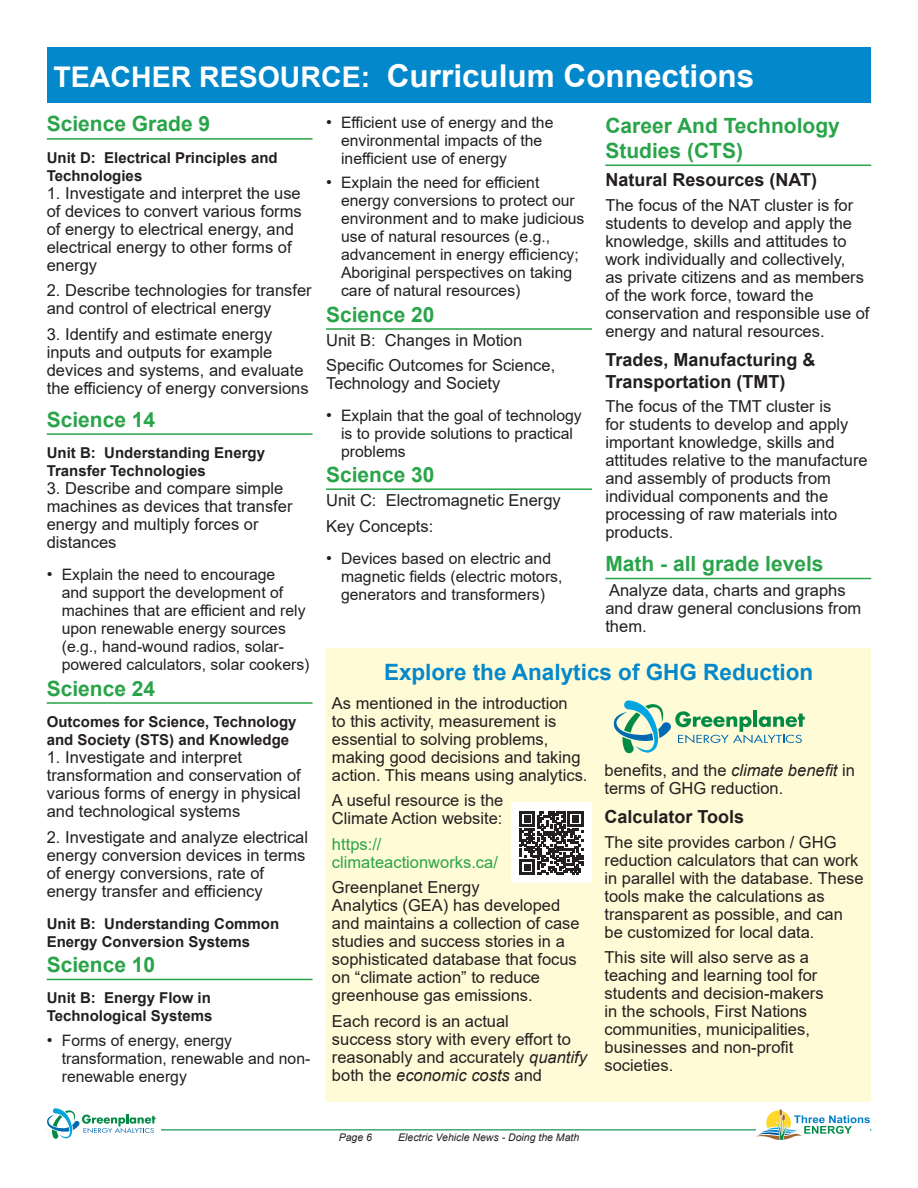
<style>
.page{position:relative;width:918px;height:1188px;background:#fff}
.page>*{position:absolute;margin:0;border:0;box-sizing:border-box;transform-origin:0 0}
.Header_1{font:700 31.5px "Arial";color:#fff}
.Header_1-2{font:700 22.5px "Arial";color:#0388cb}
.Header_2{font:700 21px/25.2px "Arial";color:#29a449}
.Header_3{font:700 18px/21.6px "Arial";color:#231f20}
.Body{font:16.5px/18px "Arial";color:#231f20}
.Body_with_space_after{font:16.5px/18px "Arial";color:#231f20}
.Body-2{font:16.5px/18px "Arial";color:#29a449}
.t1{font:15.75px/18px "Arial";color:#231f20}
.Header_4{font:700 15px/18px "Arial";color:#231f20}
.t2{font:italic 10.5px "Arial";color:#231f20}
.s1{font-size:28.5px}
.s2{font-size:16.5px}
.s3{font-style:italic}
</style>
<div class="page">
<hr style="left:47px;top:1129px;width:824px;height:1px;background:#038b46">
<div style="left:47px;top:1107px;width:114px;height:34px;background:#fff"></div>
<svg style="left:47px;top:1108px;width:109px;height:31px"></svg>
<div style="left:756px;top:1107px;width:114px;height:34px;background:#fff"></div>
<svg style="left:757px;top:1109px;width:113px;height:31px"></svg>
<hr style="left:47px;top:138px;width:266px;height:2px;background:#29a449">
<hr style="left:47px;top:433px;width:266px;height:2px;background:#29a449">
<hr style="left:47px;top:702px;width:266px;height:2px;background:#29a449">
<hr style="left:47px;top:979px;width:266px;height:1px;background:#29a449">
<hr style="left:326px;top:328px;width:266px;height:2px;background:#29a449">
<hr style="left:326px;top:488px;width:266px;height:2px;background:#29a449">
<hr style="left:605px;top:165px;width:266px;height:1px;background:#29a449">
<hr style="left:605px;top:578px;width:266px;height:1px;background:#29a449">
<div style="left:47px;top:48px;width:823px;height:55px;background:#0388cb"></div>
<div style="left:325px;top:648px;width:545px;height:453px;background:#fffbd6"></div>
<div style="left:511px;top:802px;width:81px;height:81px;background:#fff"></div>
<svg style="left:520px;top:811px;width:63px;height:64px"></svg>
<svg style="left:613px;top:700px;width:192px;height:54px"></svg>
<p class="Header_1" style="left:54px;top:53px;width:702px"><span class="s1">TEACHER RESOURCE:</span> Curriculum Connections</p>
<p class="Header_2" style="left:47px;top:112px;width:165px">Science Grade 9</p>
<p class="Header_4" style="left:47px;top:149px;width:232px">Unit D: Electrical Principles and<br>Technologies</p>
<p class="Body" style="left:47px;top:184px;width:256px">1. Investigate and interpret the use of devices to convert various forms of energy to electrical energy, and electrical energy to other forms of energy</p>
<p class="Body" style="left:47px;top:281px;width:267px">2. Describe technologies for transfer and control of electrical energy</p>
<p class="Body" style="left:47px;top:325px;width:263px">3. Identify and estimate energy inputs and outputs for example devices and systems, and evaluate the efficiency of energy conversions</p>
<p class="Header_2" style="left:47px;top:407px;width:110px">Science 14</p>
<p class="Header_4" style="left:47px;top:444px;width:220px">Unit B: Understanding Energy<br>Transfer Technologies</p>
<p class="Body" style="left:47px;top:479px;width:247px">3. Describe and compare simple machines as devices that transfer energy and multiply forces or distances</p>
<p class="t1" style="left:62px;top:566px;width:249px;text-indent:-15px"><span class="s2">•</span> Explain the need to encourage<br>and support the development of machines that are efficient and rely upon renewable energy sources (e.g., hand-wound radios, solar&shy;powered calculators, solar cookers)</p>
<p class="Header_2" style="left:47px;top:676px;width:110px">Science 24</p>
<p class="Header_4" style="left:47px;top:713px;width:251px">Outcomes for Science, Technology and Society (STS) and Knowledge</p>
<p class="Body" style="left:47px;top:748px;width:256px">1. Investigate and interpret transformation and conservation of various forms of energy in physical and technological systems</p>
<p class="Body" style="left:47px;top:828px;width:263px">2. Investigate and analyze electrical energy conversion devices in terms of energy conversions, rate of energy transfer and efficiency</p>
<p class="Header_4" style="left:47px;top:915px;width:234px">Unit B: Understanding Common<br>Energy Conversion Systems</p>
<p class="Header_2" style="left:47px;top:952px;width:110px">Science 10</p>
<p class="Header_4" style="left:47px;top:989px;width:167px">Unit B: Energy Flow in<br>Technological Systems</p>
<p class="t1" style="left:62px;top:1032px;width:250px;text-indent:-15px"><span class="s2">•</span> Forms of energy, energy transformation, renewable and non&shy;renewable energy</p>
<p class="t1" style="left:341px;top:113px;width:214px;text-indent:-15px"><span class="s2">•</span> Efficient use of energy and the environmental impacts of the inefficient use of energy</p>
<p class="t1" style="left:341px;top:174px;width:245px;text-indent:-15px"><span class="s2">•</span> Explain the need for efficient energy conversions to protect our environment and to make judicious use of natural resources (e.g., advancement in energy efficiency;<br>Aboriginal perspectives on taking care of natural resources)</p>
<p class="Header_2" style="left:326px;top:302px;width:110px">Science 20</p>
<p class="Body_with_space_after" style="left:326px;top:331px;width:198px">Unit B: Changes in Motion</p>
<p class="Body_with_space_after" style="left:326px;top:356px;width:231px">Specific Outcomes for Science,<br>Technology and Society</p>
<p class="t1" style="left:341px;top:406px;width:242px;text-indent:-15px"><span class="s2">•</span> Explain that the goal of technology is to provide solutions to practical problems</p>
<p class="Header_2" style="left:326px;top:462px;width:110px">Science 30</p>
<p class="Body" style="left:326px;top:492px;width:236px">Unit C: Electromagnetic Energy</p>
<p class="Body" style="left:326px;top:517px;width:109px">Key Concepts:</p>
<p class="t1" style="left:341px;top:550px;width:223px;text-indent:-15px"><span class="s2">•</span> Devices based on electric and magnetic fields (electric motors, generators and transformers)</p>
<p class="Header_2" style="left:605px;top:113px;width:236px">Career And Technology<br>Studies (CTS)</p>
<p class="Header_3" style="left:605px;top:169px;width:213px">Natural Resources (NAT)</p>
<p class="Body" style="left:605px;top:196px;width:266px">The focus of the NAT cluster is for students to develop and apply the knowledge, skills and attitudes to work individually and collectively,<br>as private citizens and as members of the work force, toward the conservation and responsible use of energy and natural resources.</p>
<p class="Header_3" style="left:605px;top:349px;width:212px">Trades, Manufacturing &amp;<br>Transportation (TMT)</p>
<p class="Body" style="left:605px;top:397px;width:264px">The focus of the TMT cluster is<br>for students to develop and apply important knowledge, skills and attitudes relative to the manufacture and assembly of products from individual components and the processing of raw materials into products.</p>
<p class="Header_2" style="left:605px;top:551px;width:220px">Math - all grade levels</p>
<p class="Body" style="left:605px;top:581px;width:257px">Analyze data, charts and graphs and draw general conclusions from them.</p>
<p class="Header_1-2" style="left:384px;top:657px;width:431px">Explore the Analytics of GHG Reduction</p>
<p class="Body" style="left:332px;top:694px;width:257px">As mentioned in the introduction<br>to this activity, measurement is essential to solving problems, making good decisions and taking action. This means using analytics.</p>
<p class="Body" style="left:332px;top:791px;width:173px">A useful resource is the<br>Climate Action website:</p>
<p class="Body-2" style="left:332px;top:835px;width:167px">https:// climateactionworks.ca/</p>
<p class="Body" style="left:332px;top:878px;width:249px">Greenplanet Energy<br>Analytics (GEA) has developed and maintains a collection of case studies and success stories in a sophisticated database that focus on “climate action” to reduce greenhouse gas emissions.</p>
<p class="Body" style="left:332px;top:1012px;width:256px">Each record is an actual<br>success story with every effort to reasonably and accurately <span class="s3">quantify </span>both the <span class="s3">economic costs</span> and</p>
<p class="Body" style="left:605px;top:761px;width:252px">benefits, and the <span class="s3">climate benefit</span> in terms of GHG reduction.</p>
<p class="Header_3" style="left:605px;top:806px;width:141px">Calculator Tools</p>
<p class="Body" style="left:605px;top:833px;width:261px">The site provides carbon / GHG reduction calculators that can work in parallel with the database. These tools make the calculations as transparent as possible, and can be customized for local data.</p>
<p class="Body" style="left:605px;top:949px;width:221px">This site will also serve as a teaching and learning tool for students and decision-makers in the schools, First Nations communities, municipalities, businesses and non-profit societies.</p>
<p class="t2" style="left:339px;top:1131px;width:35px">Page 6</p>
<p class="t2" style="left:398px;top:1131px;width:183px">Electric Vehicle News - Doing the Math</p>
</div>
